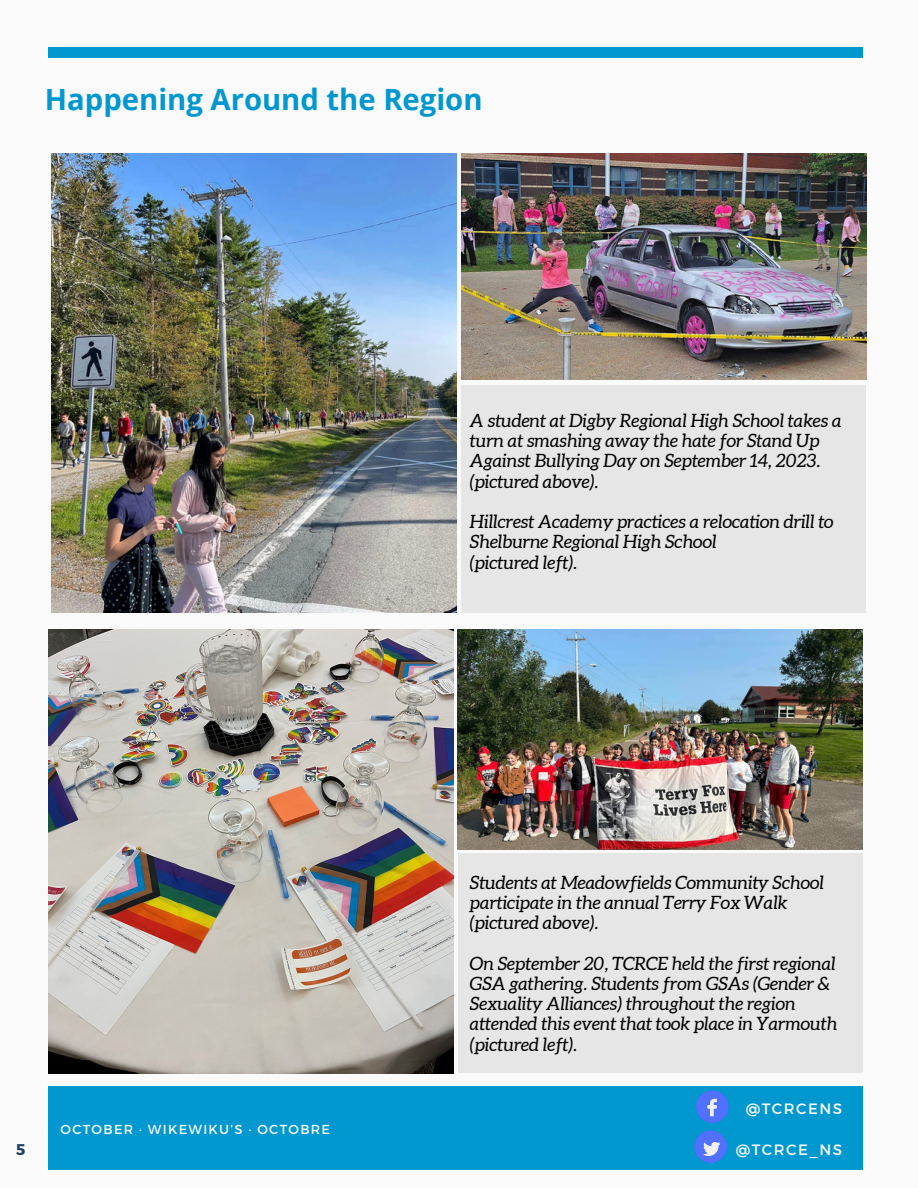
<style>
.page{position:relative;width:918px;height:1188px;background:#fafafa}
.page>*{position:absolute;margin:0;border:0;box-sizing:border-box;transform-origin:0 0}
.t1{font:700 29.25px "Open Sans";color:#0197cf}
.t2{font:italic 18.3px/20.2px "Aleo";color:#000}
.t3{font:700 15.6px "Montserrat";color:#1f4165}
.t4{font:15px "Montserrat";letter-spacing:.1em;color:#fafafa}
.t5{font:13.05px "Montserrat";letter-spacing:.1em;color:#fafafa}
</style>
<div class="page">
<div style="left:48px;top:48px;width:815px;height:10px;background:#0197cf"></div>
<div style="left:48px;top:1086px;width:815px;height:84px;background:#0197cf"></div>
<img style="left:697px;top:1090px;width:32px;height:32px">
<img style="left:694px;top:1130px;width:32px;height:32px">
<div style="left:461px;top:385px;width:405px;height:227px;background:#e6e6e6"></div>
<img style="left:52px;top:153px;width:405px;height:459px">
<img style="left:461px;top:153px;width:405px;height:227px">
<div style="left:458px;top:854px;width:405px;height:219px;background:#e6e6e6"></div>
<img style="left:48px;top:630px;width:405px;height:443px">
<img style="left:458px;top:630px;width:405px;height:219px">
<p class="t1" style="left:45px;top:79px;width:439px">Happening Around the Region</p>
<p class="t2" style="left:470px;top:410px;width:373px">A student at Digby Regional High School takes a turn at smashing away the hate for Stand Up Against Bullying Day on September 14, 2023. (pictured above).</p>
<p class="t2" style="left:470px;top:511px;width:365px">Hillcrest Academy practices a relocation drill to<br>Shelburne Regional High School</p>
<p class="t2" style="left:470px;top:552px;width:109px">(pictured left).</p>
<p class="t3" style="left:16px;top:1139px;width:11px">5</p>
<p class="t5" style="left:61px;top:1121px;width:271px">OCTOBER · WIKEWIKU’S · OCTOBRE</p>
<p class="t2" style="left:470px;top:872px;width:356px">Students at Meadowfields Community School participate in the annual Terry Fox Walk (pictured above).</p>
<p class="t2" style="left:470px;top:953px;width:369px">On September 20, TCRCE held the first regional GSA gathering. Students from GSAs (Gender &amp; Sexuality Alliances) throughout the region attended this event that took place in Yarmouth (pictured left).</p>
<p class="t4" style="left:746px;top:1099px;width:98px">@TCRCENS</p>
<p class="t4" style="left:736px;top:1140px;width:108px">@TCRCE_NS</p>
</div>
